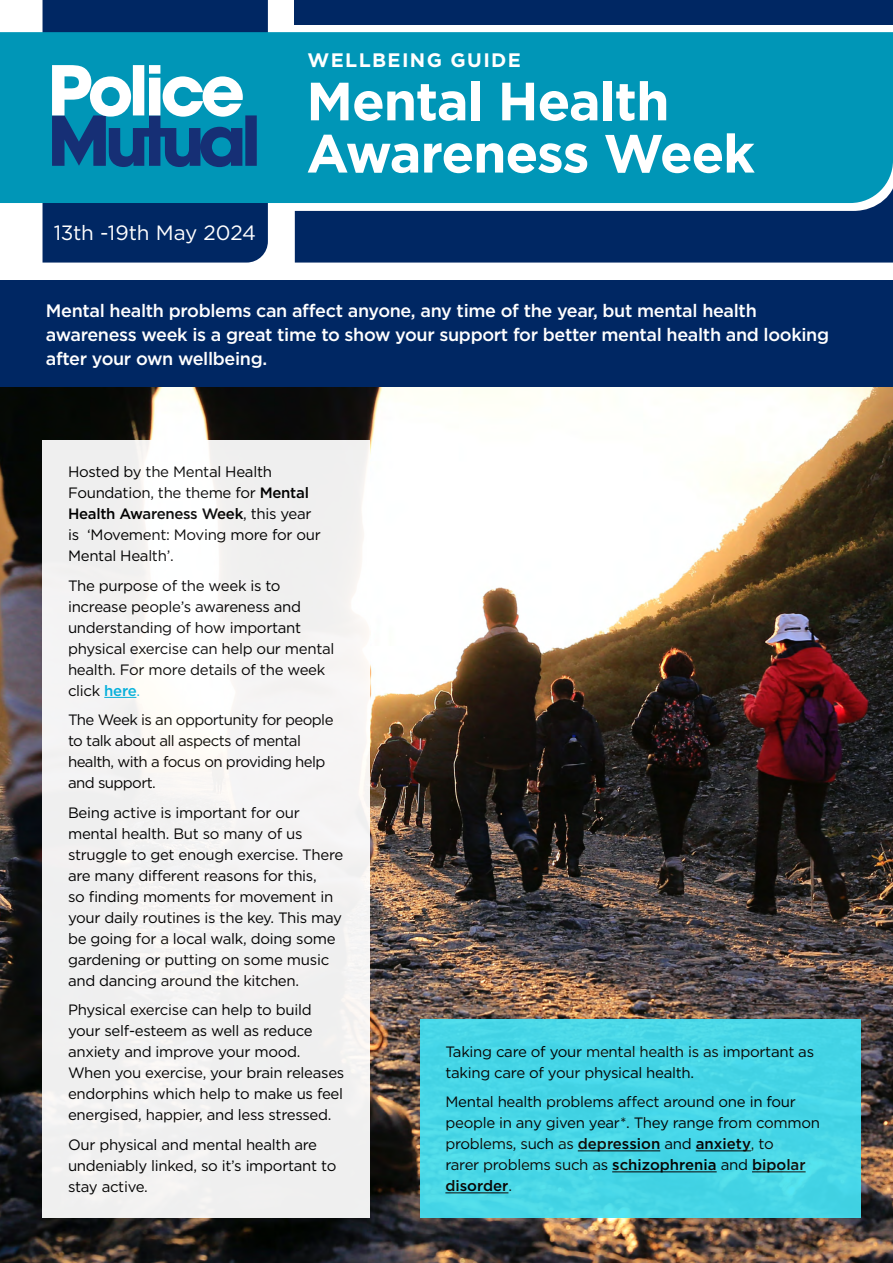
<style>
.page{position:relative;width:893px;height:1263px;background:#fff}
.page>*{position:absolute;margin:0;border:0;box-sizing:border-box;transform-origin:0 0}
.t1{font:700 53.7px/52.2px "Gotham";letter-spacing:-.025em;color:#fff}
.t2{font:20.7px "Gotham";letter-spacing:-.015em;color:#fff}
.t3{font:700 19.5px "Gotham";letter-spacing:.07em;color:#fff}
.t4{font:500 18px/24px "Gotham";letter-spacing:-.02em;color:#fff}
.t5{font:15px/21px "Gotham";letter-spacing:-.02em;color:#000}
.t6{font:15px/21px "Gotham";letter-spacing:-.04em;color:#000}
.s1{font-weight:500}
.s2{font-weight:500;color:#00b6e4}
.s3{color:#00b6e4}
</style>
<div class="page">
<img style="left:0;top:387px;width:893px;height:876px">
<div style="left:43px;top:440px;width:327px;height:777px;background:linear-gradient(to right,#f3f3f2,#f4f3f2)"></div>
<hr style="left:104px;top:697px;width:32px;height:1px;background:#00b6e4">
<div style="left:420px;top:1019px;width:441px;height:198px;background:#47d6e7"></div>
<hr style="left:578px;top:1150px;width:82px;height:1px;background:#000">
<hr style="left:696px;top:1150px;width:55px;height:1px;background:#000">
<hr style="left:612px;top:1171px;width:105px;height:1px;background:#000">
<hr style="left:752px;top:1171px;width:54px;height:1px;background:#000">
<hr style="left:445px;top:1192px;width:63px;height:1px;background:#000">
<div style="left:0;top:281px;width:893px;height:106px;background:#002763"></div>
<div style="left:43px;top:0;width:225px;height:263px;background:#002763"></div>
<div style="left:0;top:32px;width:893px;height:171px;background:#0096b7"></div>
<svg style="left:295px;top:161px;width:598px;height:102px;background:#156692"></svg>
<svg style="left:52px;top:65px;width:205px;height:102px"></svg>
<div style="left:295px;top:0;width:598px;height:24px;background:#002763"></div>
<h3 class="t3" style="left:308px;top:48px;width:215px">WELLBEING GUIDE</h3>
<h2 class="t2" style="left:54px;top:219px;width:204px">13th -19th May 2024</h2>
<h1 class="t1" style="left:306px;top:75px;width:450px">Mental Health<br>Awareness Week</h1>
<p class="t4" style="left:46px;top:299px;width:785px">Mental health problems can affect anyone, any time of the year, but mental health awareness week is a great time to show your support for better mental health and looking after your own wellbeing.</p>
<p class="t5" style="left:68px;top:461px;width:254px">Hosted by the Mental Health<br>Foundation, the theme for <span class="s1">Mental<br>Health Awareness Week</span>, this year is ‘Movement: Moving more for our<br>Mental Health’.</p>
<p class="t5" style="left:68px;top:575px;width:268px">The purpose of the week is to increase people’s awareness and understanding of how important physical exercise can help our mental health. For more details of the week click <span class="s2">here</span><span class="s3">.</span></p>
<p class="t6" style="left:68px;top:709px;width:267px">The Week is an opportunity for people to talk about all aspects of mental health, with a focus on providing help and support.</p>
<p class="t5" style="left:68px;top:802px;width:277px">Being active is important for our mental health. But so many of us struggle to get enough exercise. There are many different reasons for this,<br>so finding moments for movement in your daily routines is the key. This may be going for a local walk, doing some gardening or putting on some music and dancing around the kitchen.</p>
<p class="t5" style="left:68px;top:999px;width:278px">Physical exercise can help to build your self-esteem as well as reduce anxiety and improve your mood.<br>When you exercise, your brain releases endorphins which help to make us feel energised, happier, and less stressed.</p>
<p class="t5" style="left:68px;top:1134px;width:270px">Our physical and mental health are undeniably linked, so it’s important to stay active.</p>
<p class="t5" style="left:445px;top:1041px;width:370px">Taking care of your mental health is as important as taking care of your physical health.</p>
<p class="t5" style="left:445px;top:1091px;width:376px">Mental health problems affect around one in four people in any given year*. They range from common problems, such as <span class="s1">depression</span> and <span class="s1">anxiety</span>, to<br>rarer problems such as <span class="s1">schizophrenia</span> and <span class="s1">bipolar disorder</span>.</p>
</div>
